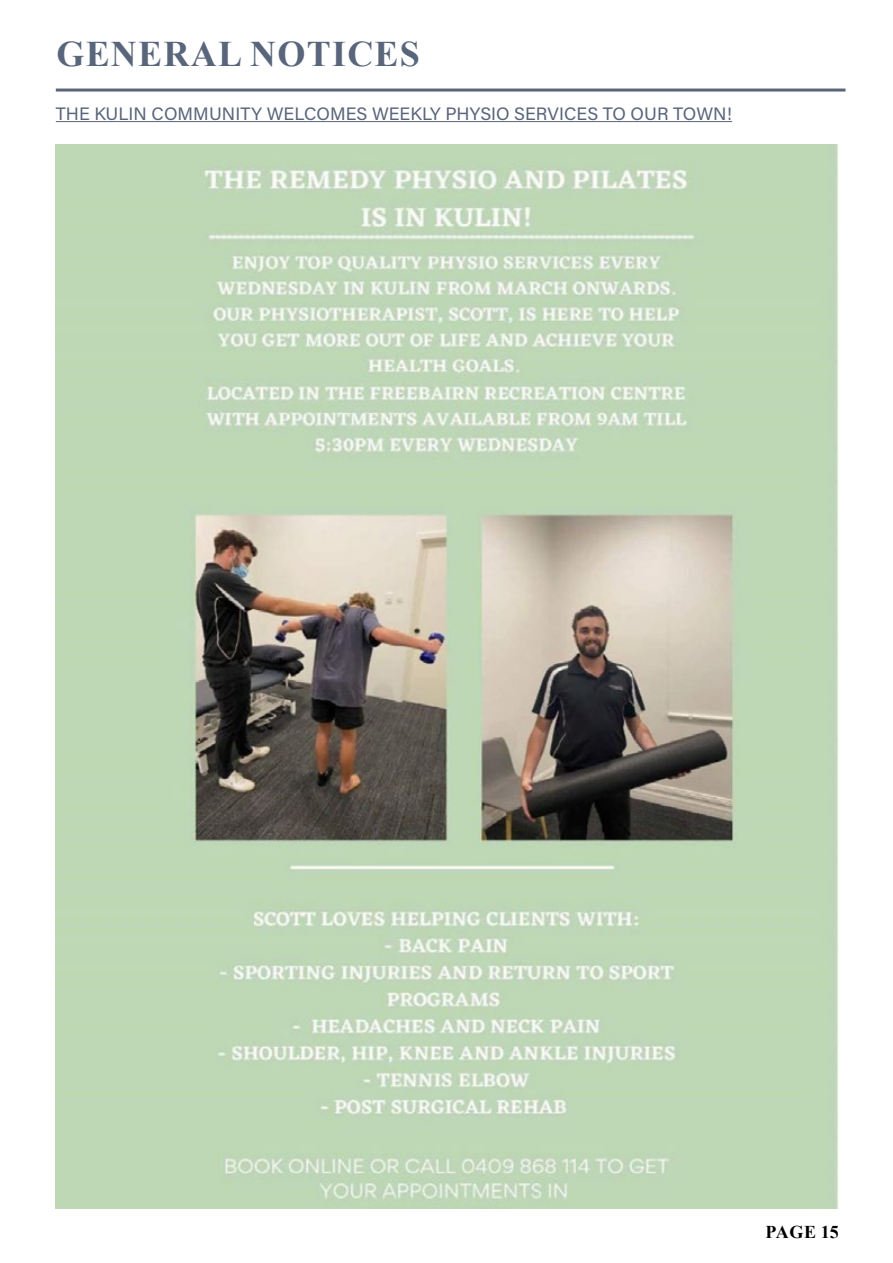
<style>
.page{position:relative;width:893px;height:1263px;background:#fff}
.page>*{position:absolute;margin:0;border:0;box-sizing:border-box;transform-origin:0 0}
.t1{font:700 36px "Times New Roman";letter-spacing:.035em;color:#59657b}
.t2{font:18px "Acumin Variable Concept";color:#59657b}
.t3{font:700 18px "Times New Roman";letter-spacing:.015em;color:#000}
</style>
<div class="page">
<img style="left:56px;top:145px;width:783px;height:1064px">
<hr style="left:56px;top:89px;width:789px;height:3px;background:#59657b">
<hr style="left:56px;top:121px;width:676px;height:1px;background:#59657b">
<h1 class="t1" style="left:56px;top:28px;width:365px">GENERAL NOTICES</h1>
<p class="t2" style="left:56px;top:101px;width:678px">THE KULIN COMMUNITY WELCOMES WEEKLY PHYSIO SERVICES TO OUR TOWN!</p>
<p class="t3" style="left:766px;top:1219px;width:75px">PAGE 15</p>
</div>
